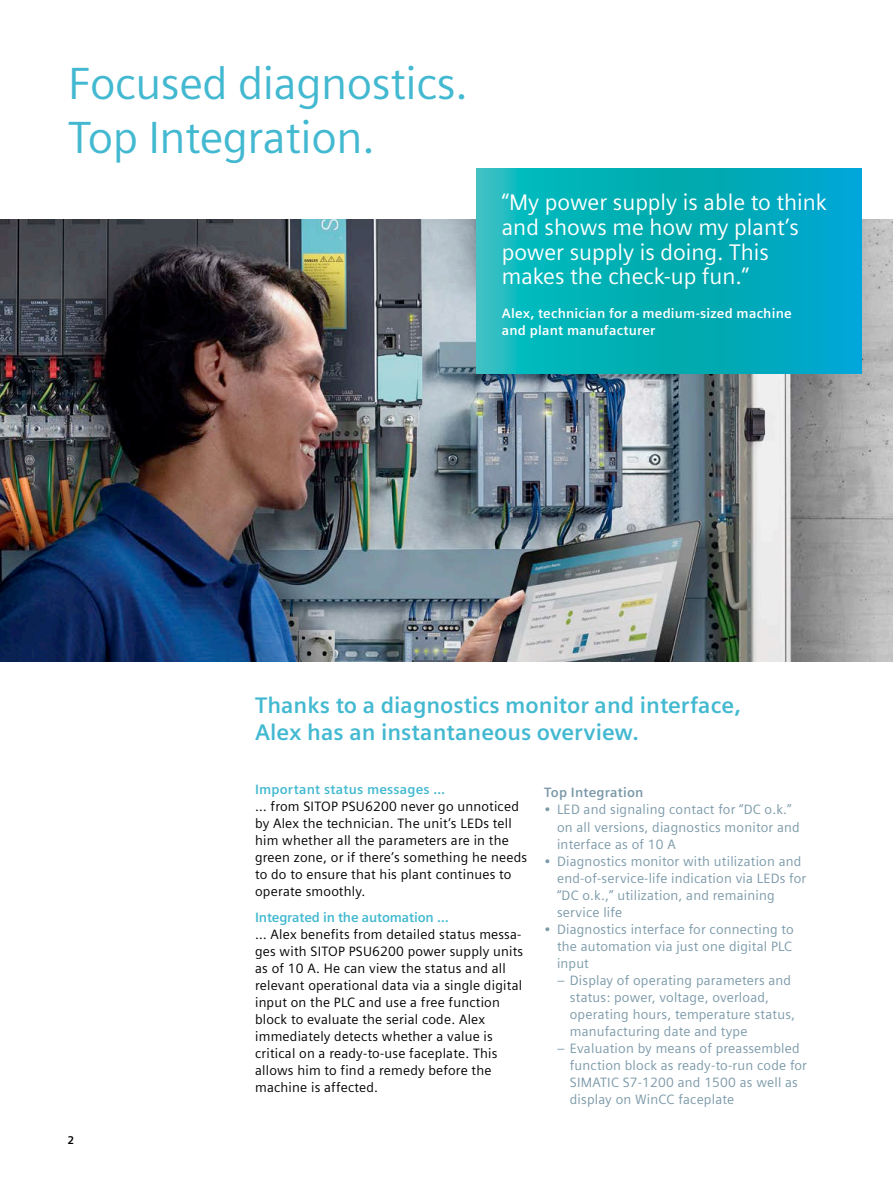
<style>
.page{position:relative;width:893px;height:1191px;background:#fff}
.page>*{position:absolute;margin:0;border:0;box-sizing:border-box;transform-origin:0 0}
.t1{font:45px/54px "Siemens Sans Global";letter-spacing:-.01em;color:#43b9d1}
.t2{font:22.5px/24.8px "Siemens Sans Global";color:#fff}
.t3{font:700 22.5px/27px "Siemens Sans";color:#43b9d1}
.t4{font:13.5px/17px "Siemens Sans Global";letter-spacing:.015em;color:#000}
.t5{font:13.5px/17px "Siemens Sans Global";letter-spacing:.015em;color:#7b99a9}
.t6{font:700 13.5px/17px "Siemens Sans Global";letter-spacing:.015em;color:#fff}
.t7{font:700 13.5px "Siemens Sans";letter-spacing:-.01em;color:#43b9d1}
.t8{font:700 13.5px "Siemens Sans";letter-spacing:.015em;color:#43b9d1}
.t9{font:700 13.5px "Siemens Sans";letter-spacing:.015em;color:#7b99a9}
.t10{font:700 11.25px "Siemens Sans";color:#000}
</style>
<div class="page">
<img style="left:0;top:219px;width:893px;height:442px">
<svg style="left:476px;top:168px;width:385px;height:205px;background:#04aebb"></svg>
<h1 class="t1" style="left:68px;top:58px;width:402px">Focused diagnostics.<br>Top Integration.</h1>
<h2 class="t2" style="left:502px;top:191px;width:327px">“My power supply is able to think and shows me how my plant’s power supply is doing. This makes the check-up fun.”</h2>
<p class="t6" style="left:502px;top:305px;width:292px">Alex, technician for a medium-sized machine and plant manufacturer</p>
<h2 class="t3" style="left:255px;top:691px;width:487px">Thanks to a diagnostics monitor and interface,<br>Alex has an instantaneous overview.</h2>
<p class="t10" style="left:68px;top:1134px;width:7px">2</p>
<p class="t8" style="left:255px;top:782px;width:192px">Important status messages …</p>
<p class="t4" style="left:255px;top:798px;width:274px">… from SITOP PSU6200 never go unnoticed by Alex the technician. The unit’s LEDs tell him whether all the parameters are in the green zone, or if there’s something he needs to do to ensure that his plant continues to operate smoothly.</p>
<p class="t7" style="left:255px;top:909px;width:195px">Integrated in the automation …</p>
<p class="t4" style="left:255px;top:926px;width:270px">… Alex benefits from detailed status messa&shy;ges with SITOP PSU6200 power supply units as of 10 A. He can view the status and all relevant operational data via a single digital input on the PLC and use a free function block to evaluate the serial code. Alex immediately detects whether a value is critical on a ready-to-use faceplate. This allows him to find a remedy before the machine is affected.</p>
<p class="t9" style="left:544px;top:785px;width:101px">Top Integration</p>
<p class="t5" style="left:557px;top:802px;width:244px;text-indent:-13px">• LED and signaling contact for “DC o.k.” on all versions, diagnostics monitor and interface as of 10 A</p>
<p class="t5" style="left:557px;top:853px;width:251px;text-indent:-13px">• Diagnostics monitor with utilization and end-of-service-life indication via LEDs for “DC o.k.,” utilization, and remaining service life</p>
<p class="t5" style="left:557px;top:921px;width:238px;text-align:justify;text-indent:-13px">• Diagnostics interface for connecting to the automation via just one digital PLC input</p>
<p class="t5" style="left:570px;top:972px;width:227px;text-indent:-13px">– Display of operating parameters and status: power, voltage, overload, operating hours, temperature status, manufacturing date and type</p>
<p class="t5" style="left:570px;top:1040px;width:239px;text-indent:-13px">– Evaluation by means of preassembled function block as ready-to-run code for SIMATIC S7-1200 and 1500 as well as display on WinCC faceplate</p>
</div>
